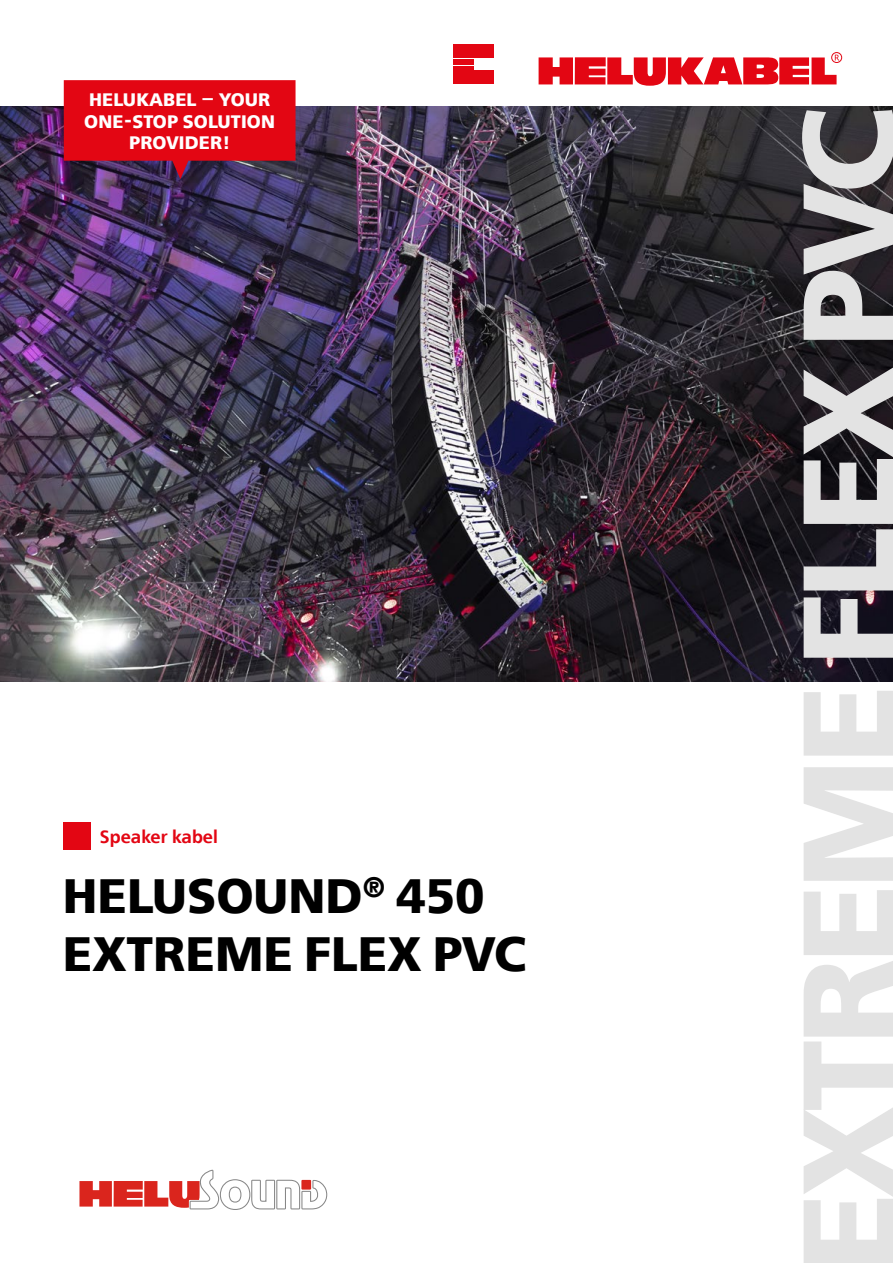
<style>
.page{position:relative;width:893px;height:1263px;background:#fff}
.page>*{position:absolute;margin:0;border:0;box-sizing:border-box;transform-origin:0 0}
.t1{font:700 129px "Free Set";letter-spacing:-.04em;color:#e3e3e3}
.t2{font:700 48px/57.6px "Free Set";color:#000}
.t3{font:700 18px/21.6px "Free Set";letter-spacing:.01em;color:#fff;text-align:center}
.t4{font:600 18px "Free Set";color:#e30613}
</style>
<div class="page">
<div style="left:64px;top:823px;width:27px;height:27px;background:#e30613"></div>
<img style="left:0;top:107px;width:893px;height:574px">
<div style="left:453px;top:44px;width:41px;height:14px;background:#e30613"></div>
<div style="left:453px;top:70px;width:41px;height:14px;background:#e30613"></div>
<div style="left:831px;top:52px;width:11px;height:11px;border:1px solid #e30613;border-radius:50%"></div>
<svg style="left:453px;top:59px;width:21px;height:10px"></svg>
<svg style="left:539px;top:55px;width:300px;height:31px"></svg>
<svg style="left:79px;top:1169px;width:249px;height:41px"></svg>
<div style="left:301px;top:1180px;width:10px;height:9px;background:#da251d"></div>
<svg style="left:64px;top:80px;width:232px;height:99px;background:#c50d1f"></svg>
<p class="t3" style="left:84px;top:88px;width:192px">HELUKABEL – YOUR<br>ONE-STOP SOLUTION<br>PROVIDER!</p>
<p class="t4" style="left:100px;top:825px;width:119px">Speaker kabel</p>
<h2 class="t2" style="left:63px;top:866px;width:465px">HELUSOUND<sup>®</sup> 450<br>EXTREME FLEX PVC</h2>
<h1 class="t1" style="left:765px;top:1272px;width:1166px;rotate:-90deg">EXTREME FLEX PVC</h1>
</div>
